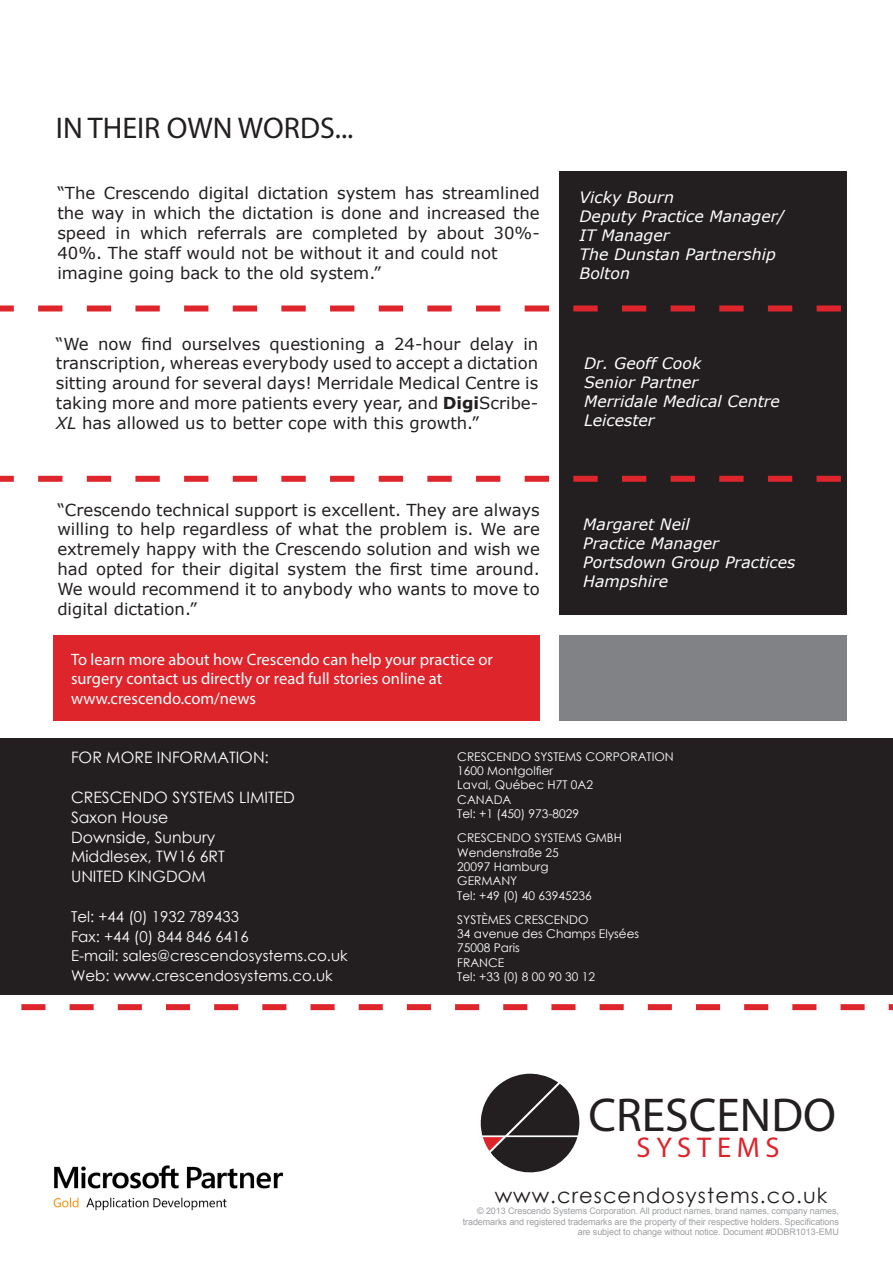
<style>
.page{position:relative;width:893px;height:1263px;background:#fff}
.page>*{position:absolute;margin:0;border:0;box-sizing:border-box;transform-origin:0 0}
.t1{font:47.7px "Myriad Pro";color:#231f20}
.t2{font:30px "Myriad Pro";color:#231f20}
.t3{font:28.65px "Myriad Pro";letter-spacing:.2em;color:#df232b}
.t4{font:21px "Century Gothic";letter-spacing:.05em;color:#231f20}
.t5{font:16.5px/19.8px "Verdana";color:#231f20;text-align:justify}
.t6{font:16.5px/19.8px "Myriad Pro";color:#fff}
.t7{font:italic 15.75px "Verdana";color:#fff}
.t8{font:15.75px "Century Gothic";color:#fff}
.t9{font:15px "Century Gothic";color:#fff}
.t10{font:12px "Century Gothic";color:#fff}
.t11{font:9px/10.5px "Arial";letter-spacing:-.01em;color:#9d9fa2;text-align:right}
.s1{font-weight:700}
.s2{font-style:italic}
</style>
<div class="page">
<div style="left:0;top:738px;width:893px;height:256px;background:#231f20"></div>
<div style="left:560px;top:171px;width:287px;height:444px;background:#231f20"></div>
<img style="left:54px;top:1165px;width:230px;height:46px">
<div style="left:54px;top:635px;width:486px;height:86px;background:#de252c"></div>
<div style="left:560px;top:635px;width:287px;height:86px;background:#808285"></div>
<svg style="left:481px;top:1074px;width:99px;height:99px"></svg>
<svg style="left:21px;top:1004px;width:872px;height:6px"></svg>
<svg style="left:0;top:305px;width:841px;height:6px"></svg>
<svg style="left:0;top:476px;width:841px;height:6px"></svg>
<p class="t2" style="left:56px;top:109px;width:299px">IN THEIR OWN WORDS...</p>
<p class="t5" style="left:57px;top:183px;width:484px">“The Crescendo digital dictation system has streamlined the way in which the dictation is done and increased the speed in which referrals are completed by about 30%- 40%. The staff would not be without it and could not</p>
<p class="t5" style="left:57px;top:262px;width:325px">imagine going back to the old system.”</p>
<p class="t5" style="left:56px;top:333px;width:484px">“We now find ourselves questioning a 24-hour delay in transcription, whereas everybody used to accept a dictation sitting around for several days! Merridale Medical Centre is taking more and more patients every year, and <span class="s1">Digi</span>Scribe-<span class="s2">XL</span> has allowed us to better cope with this growth.”</p>
<p class="t5" style="left:57px;top:500px;width:484px">“Crescendo technical support is excellent. They are always willing to help regardless of what the problem is. We are extremely happy with the Crescendo solution and wish we had opted for their digital system the first time around.<br>We would recommend it to anybody who wants to move to digital dictation.”</p>
<p class="t6" style="left:71px;top:649px;width:423px">To learn more about how Crescendo can help your practice or surgery contact us directly or read full stories online at</p>
<p class="t6" style="left:71px;top:688px;width:186px">www.crescendo.com/news</p>
<p class="t7" style="left:580px;top:186px;width:96px">Vicky Bourn</p>
<p class="t7" style="left:580px;top:205px;width:207px">Deputy Practice Manager/</p>
<p class="t7" style="left:580px;top:224px;width:91px">IT Manager</p>
<p class="t7" style="left:580px;top:243px;width:198px">The Dunstan Partnership</p>
<p class="t7" style="left:580px;top:262px;width:52px">Bolton</p>
<p class="t7" style="left:584px;top:352px;width:119px">Dr. Geoff Cook</p>
<p class="t7" style="left:584px;top:371px;width:116px">Senior Partner</p>
<p class="t7" style="left:584px;top:390px;width:197px">Merridale Medical Centre</p>
<p class="t7" style="left:584px;top:409px;width:72px">Leicester</p>
<p class="t7" style="left:583px;top:514px;width:108px">Margaret Neil</p>
<p class="t7" style="left:583px;top:533px;width:137px">Practice Manager</p>
<p class="t7" style="left:583px;top:552px;width:213px">Portsdown Group Practices</p>
<p class="t7" style="left:583px;top:570px;width:87px">Hampshire</p>
<p class="t8" style="left:71px;top:747px;width:199px">FOR MORE INFORMATION:</p>
<p class="t8" style="left:71px;top:786px;width:225px">CRESCENDO SYSTEMS LIMITED</p>
<p class="t8" style="left:71px;top:806px;width:99px">Saxon House</p>
<p class="t8" style="left:71px;top:826px;width:146px">Downside, Sunbury</p>
<p class="t8" style="left:71px;top:846px;width:155px">Middlesex, TW16 6RT</p>
<p class="t8" style="left:71px;top:865px;width:136px">UNITED KINGDOM</p>
<p class="t9" style="left:71px;top:906px;width:170px">Tel: +44 (0) 1932 789433</p>
<p class="t9" style="left:71px;top:926px;width:179px">Fax: +44 (0) 844 846 6416</p>
<p class="t9" style="left:71px;top:945px;width:278px">E-mail: sales@crescendosystems.co.uk</p>
<p class="t9" style="left:71px;top:965px;width:263px">Web: www.crescendosystems.co.uk</p>
<p class="t10" style="left:457px;top:748px;width:218px">CRESCENDO SYSTEMS CORPORATION</p>
<p class="t10" style="left:457px;top:762px;width:97px">1600 Montgolfier</p>
<p class="t10" style="left:457px;top:777px;width:137px">Laval, Québec H7T 0A2</p>
<p class="t10" style="left:457px;top:791px;width:56px">CANADA</p>
<p class="t10" style="left:457px;top:805px;width:123px">Tel: +1 (450) 973-8029</p>
<p class="t10" style="left:457px;top:829px;width:166px">CRESCENDO SYSTEMS GMBH</p>
<p class="t10" style="left:457px;top:844px;width:103px">Wendenstraße 25</p>
<p class="t10" style="left:457px;top:858px;width:93px">20097 Hamburg</p>
<p class="t10" style="left:457px;top:873px;width:62px">GERMANY</p>
<p class="t10" style="left:457px;top:887px;width:136px">Tel: +49 (0) 40 63945236</p>
<p class="t10" style="left:457px;top:911px;width:133px">SYSTÈMES CRESCENDO</p>
<p class="t10" style="left:457px;top:925px;width:183px">34 avenue des Champs Elysées</p>
<p class="t10" style="left:457px;top:940px;width:64px">75008 Paris</p>
<p class="t10" style="left:457px;top:954px;width:49px">FRANCE</p>
<p class="t10" style="left:457px;top:968px;width:139px">Tel: +33 (0) 8 00 90 30 12</p>
<p class="t1" style="left:588px;top:1086px;width:249px">CRESCENDO</p>
<p class="t3" style="left:637px;top:1129px;width:145px">SYSTEMS</p>
<p class="t4" style="left:495px;top:1181px;width:334px">www.crescendosystems.co.uk</p>
<p class="t11" style="left:463px;top:1206px;width:378px">© 2013 Crescendo Systems Corporation. All product names, brand names, company names, trademarks and registered trademarks are the property of their respective holders. Specifications are subject to change without notice. Document #DDBR1013-EMU</p>
</div>
